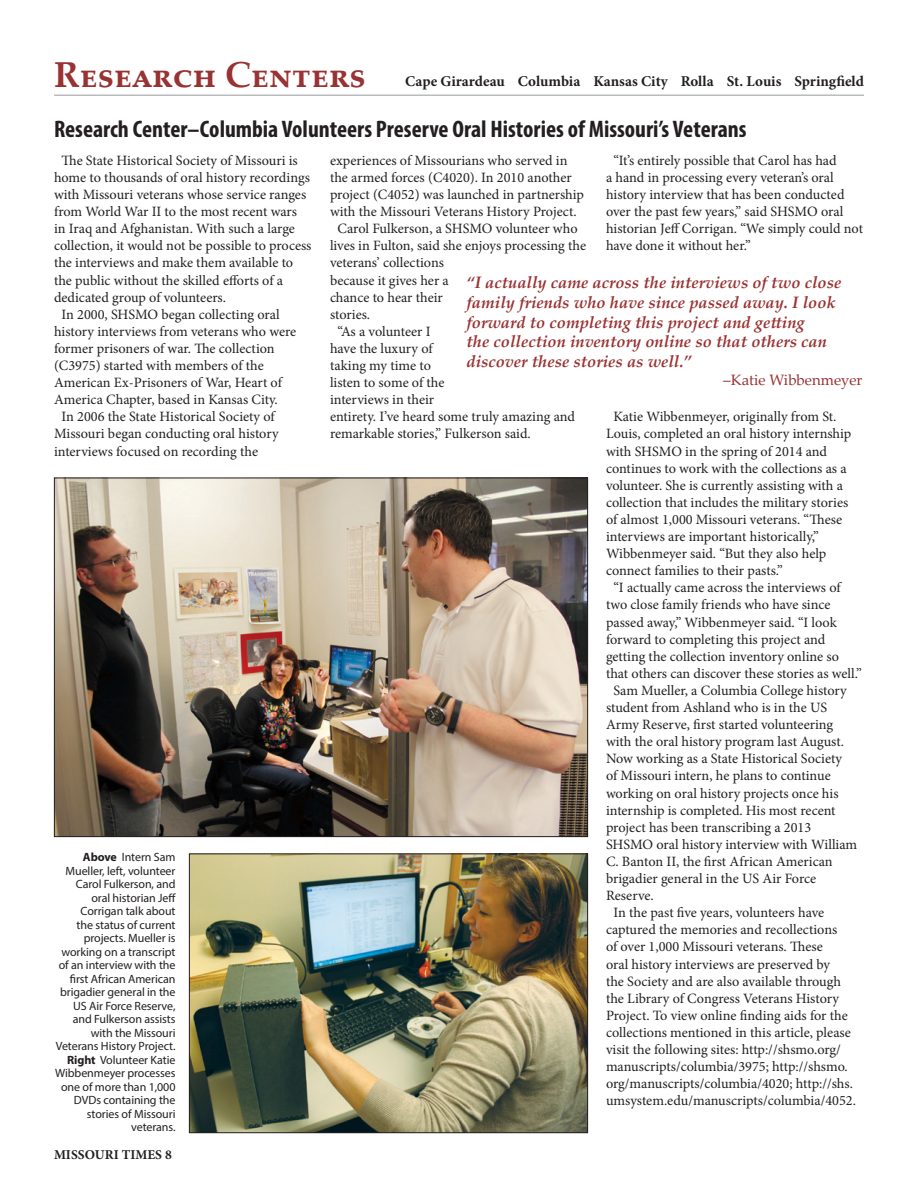
<style>
.page{position:relative;width:918px;height:1188px;background:#fff}
.page>*{position:absolute;margin:0;border:0;box-sizing:border-box;transform-origin:0 0}
.t1{font:700 36px "Palatino Linotype";color:#993232}
.headlines{font:700 condensed 24px "Myriad Pro";color:#231f20}
.body_copy{font:italic 700 16.5px/19.8px "Palatino Linotype";color:#993232}
.t2{font:700 15px "Minion Pro";color:#231f20}
.body_copy-2{font:15px "Palatino Linotype";color:#993232}
.body_copy-3{font:14.25px/17.1px "Minion Pro";color:#231f20}
.page_number{font:700 13.5px "Minion Pro";color:#231f20}
.t3{font:12px/13.5px "Myriad Pro";letter-spacing:-.005em;color:#231f20;text-align:right}
.s1{font-weight:700}
</style>
<div class="page">
<hr style="left:54px;top:94px;width:810px;height:2px;background:#babbbe">
<img style="left:56px;top:480px;width:530px;height:355px">
<img style="left:191px;top:856px;width:395px;height:275px">
<div style="left:189px;top:854px;width:399px;height:279px;border:1px solid #231f20"></div>
<h1 class="t1" style="left:54px;top:49px;width:313px">Research Centers</h1>
<p class="t2" style="left:405px;top:71px;width:460px">Cape Girardeau Columbia Kansas City Rolla St. Louis Springfield</p>
<p class="headlines" style="left:54px;top:114px;width:694px">Research Center–Columbia Volunteers Preserve Oral Histories of Missouri’s Veterans</p>
<p class="body_copy-3" style="left:54px;top:152px;width:259px;text-indent:8px">The State Historical Society of Missouri is home to thousands of oral history recordings with Missouri veterans whose service ranges from World War II to the most recent wars in Iraq and Afghanistan. With such a large collection, it would not be possible to process the interviews and make them available to the public without the skilled efforts of a dedicated group of volunteers.</p>
<p class="body_copy-3" style="left:54px;top:306px;width:244px;text-indent:8px">In 2000, SHSMO began collecting oral history interviews from veterans who were former prisoners of war. The collection (C3975) started with members of the American Ex-Prisoners of War, Heart of America Chapter, based in Kansas City.</p>
<p class="body_copy-3" style="left:54px;top:408px;width:226px;text-indent:8px">In 2006 the State Historical Society of<br>Missouri began conducting oral history interviews focused on recording the</p>
<p class="body_copy-3" style="left:606px;top:152px;width:259px;text-indent:8px">“It’s entirely possible that Carol has had<br>a hand in processing every veteran’s oral history interview that has been conducted over the past few years,” said SHSMO oral historian Jeff Corrigan. “We simply could not have done it without her.”</p>
<p class="body_copy-3" style="left:330px;top:152px;width:256px">experiences of Missourians who served in the armed forces (C4020). In 2010 another project (C4052) was launched in partnership with the Missouri Veterans History Project.</p>
<p class="body_copy-3" style="left:330px;top:220px;width:258px;text-indent:8px">Carol Fulkerson, a SHSMO volunteer who lives in Fulton, said she enjoys processing the veterans’ collections<br>because it gives her a<br>chance to hear their<br>stories.</p>
<p class="body_copy-3" style="left:330px;top:323px;width:247px;text-indent:8px">“As a volunteer I<br>have the luxury of<br>taking my time to<br>listen to some of the<br>interviews in their<br>entirety. I’ve heard some truly amazing and remarkable stories,” Fulkerson said.</p>
<p class="body_copy" style="left:466px;top:272px;width:376px">“I actually came across the interviews of two close family friends who have since passed away. I look forward to completing this project and getting<br>the collection inventory online so that others can discover these stories as well.”</p>
<p class="body_copy-2" style="left:723px;top:370px;width:141px">–Katie Wibbenmeyer</p>
<p class="body_copy-3" style="left:606px;top:408px;width:247px;text-indent:8px">Katie Wibbenmeyer, originally from St.<br>Louis, completed an oral history internship with SHSMO in the spring of 2014 and continues to work with the collections as a volunteer. She is currently assisting with a collection that includes the military stories of almost 1,000 Missouri veterans. “These interviews are important historically,” Wibbenmeyer said. “But they also help connect families to their pasts.”</p>
<p class="body_copy-3" style="left:606px;top:579px;width:257px;text-indent:8px">“I actually came across the interviews of two close family friends who have since passed away,” Wibbenmeyer said. “I look forward to completing this project and getting the collection inventory online so that others can discover these stories as well.”</p>
<p class="body_copy-3" style="left:606px;top:682px;width:253px;text-indent:8px">Sam Mueller, a Columbia College history student from Ashland who is in the US Army Reserve, first started volunteering with the oral history program last August.<br>Now working as a State Historical Society<br>of Missouri intern, he plans to continue working on oral history projects once his internship is completed. His most recent project has been transcribing a 2013<br>SHSMO oral history interview with William C. Banton II, the first African American brigadier general in the US Air Force Reserve.</p>
<p class="body_copy-3" style="left:606px;top:904px;width:252px;text-indent:8px">In the past five years, volunteers have captured the memories and recollections<br>of over 1,000 Missouri veterans. These<br>oral history interviews are preserved by<br>the Society and are also available through the Library of Congress Veterans History Project. To view online finding aids for the collections mentioned in this article, please visit the following sites: http://shsmo.org/ manuscripts/columbia/3975; http://shsmo. org/manuscripts/columbia/4020; http://shs. umsystem.edu/manuscripts/columbia/4052.</p>
<p class="t3" style="left:55px;top:850px;width:122px"><span class="s1">Above</span> Intern Sam<br>Mueller, left, volunteer<br>Carol Fulkerson, and oral historian Jeff<br>Corrigan talk about<br>the status of current projects. Mueller is working on a transcript of an interview with the first African American brigadier general in the<br>US Air Force Reserve, and Fulkerson assists with the Missouri<br>Veterans History Project.<br><span class="s1">Right</span> Volunteer Katie<br>Wibbenmeyer processes one of more than 1,000<br>DVDs containing the stories of Missouri veterans.</p>
<p class="page_number" style="left:54px;top:1145px;width:119px">MISSOURI TIMES 8</p>
</div>
